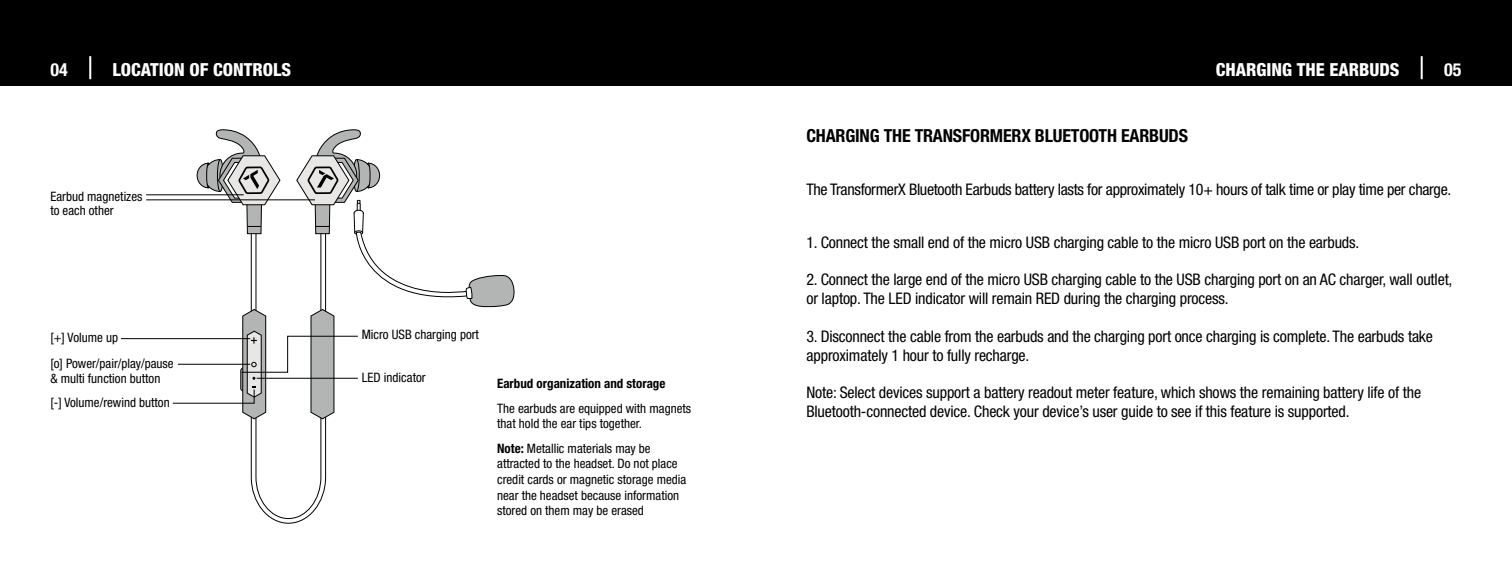
<style>
.page{position:relative;width:1512px;height:576px;background:#fff}
.page>*{position:absolute;margin:0;border:0;box-sizing:border-box;transform-origin:0 0}
.t1{font:700 condensed 18px "Helvetica Neue LT Std";letter-spacing:-.01em;color:#000}
.t2{font:800 condensed 18px "Helvetica Neue LT Std";color:#fff}
.t3{font:700 condensed 18px "Helvetica Neue LT Std";color:#fff}
.t4{font:condensed 16px/19.2px "Helvetica Neue LT Std";letter-spacing:-.01em;color:#000}
.t5{font:condensed 13px/15.6px "Helvetica Neue LT Std";color:#000}
.t6{font:700 condensed 13px "Helvetica Neue LT Std";color:#000}
.s1{font-weight:700}
</style>
<div class="page">
<div style="left:0;top:0;width:756px;height:85px;background:#000"></div>
<div style="left:756px;top:0;width:756px;height:85px;background:#000"></div>
<hr style="left:89px;top:56px;width:2px;height:23px;background:#fff">
<hr style="left:1421px;top:56px;width:2px;height:23px;background:#fff">
<hr style="left:121px;top:338px;width:129px;height:1px;background:#000">
<hr style="left:146px;top:194px;width:98px;height:1px;background:#000">
<hr style="left:146px;top:200px;width:169px;height:1px;background:#000">
<svg style="left:172px;top:129px;width:343px;height:395px"></svg>
<p class="t3" style="left:50px;top:59px;width:19px">04</p>
<p class="t2" style="left:112px;top:58px;width:180px">LOCATION OF CONTROLS</p>
<p class="t2" style="left:1216px;top:58px;width:185px">CHARGING THE EARBUDS</p>
<p class="t3" style="left:1444px;top:59px;width:19px">05</p>
<p class="t5" style="left:50px;top:189px;width:94px;line-height:14px">Earbud magnetizes to each other</p>
<p class="t5" style="left:50px;top:329px;width:69px">[+] Volume up</p>
<p class="t5" style="left:50px;top:355px;width:125px">[o] Power/pair/play/pause &amp; multi function button</p>
<p class="t5" style="left:50px;top:394px;width:121px">[-] Volume/rewind button</p>
<p class="t5" style="left:362px;top:327px;width:119px">Micro USB charging port</p>
<p class="t5" style="left:362px;top:369px;width:65px">LED indicator</p>
<p class="t6" style="left:497px;top:376px;width:170px">Earbud organization and storage</p>
<p class="t5" style="left:497px;top:400px;width:196px">The earbuds are equipped with magnets that hold the ear tips together.</p>
<p class="t5" style="left:497px;top:440px;width:191px"><span class="s1">Note:</span> Metallic materials may be attracted to the headset. Do not place credit cards or magnetic storage media near the headset because information stored on them may be erased</p>
<p class="t1" style="left:806px;top:125px;width:383px">CHARGING THE TRANSFORMERX BLUETOOTH EARBUDS</p>
<p class="t4" style="left:806px;top:180px;width:646px">The TransformerX Bluetooth Earbuds battery lasts for approximately 10+ hours of talk time or play time per charge.</p>
<p class="t4" style="left:806px;top:233px;width:555px">1. Connect the small end of the micro USB charging cable to the micro USB port on the earbuds.</p>
<p class="t4" style="left:806px;top:270px;width:648px">2. Connect the large end of the micro USB charging cable to the USB charging port on an AC charger, wall outlet, or laptop. The LED indicator will remain RED during the charging process.</p>
<p class="t4" style="left:806px;top:326px;width:628px">3. Disconnect the cable from the earbuds and the charging port once charging is complete. The earbuds take approximately 1 hour to fully recharge.</p>
<p class="t4" style="left:806px;top:383px;width:616px">Note: Select devices support a battery readout meter feature, which shows the remaining battery life of the<br>Bluetooth-connected device. Check your device’s user guide to see if this feature is supported.</p>
</div>
